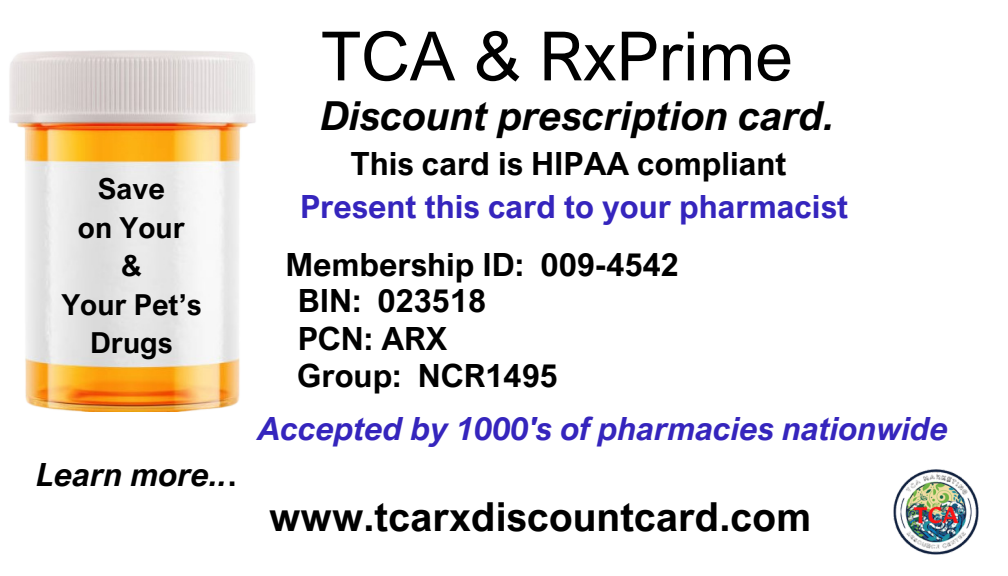
<style>
.page{position:relative;width:1008px;height:576px;background:#fff}
.page>*{position:absolute;margin:0;border:0;box-sizing:border-box;transform-origin:0 0}
.t1{font:68px "Arial Nova";color:#000}
.t2{font:italic 700 40px "Arial Nova";color:#000}
.t3{font:700 40px "Arial Nova";color:#000}
.t4{font:700 32px "Arial Nova";color:#000}
.t5{font:italic 700 32px "Arial Nova";color:#3525bd}
.t6{font:700 32px "Arial Nova";color:#3525bd}
.t7{font:italic 700 32px "Arial Nova";color:#000}
.t8{font:700 28.8px "Arial Nova";color:#000}
.s1{font-style:normal}
</style>
<div class="page">
<img style="left:9px;top:50px;width:247px;height:361px">
<img style="left:893px;top:469px;width:86px;height:86px">
<p class="t8" style="left:98px;top:171px;width:68px">Save</p>
<p class="t8" style="left:78px;top:209px;width:108px">on Your</p>
<p class="t8" style="left:121px;top:248px;width:22px">&amp;</p>
<p class="t8" style="left:61px;top:287px;width:142px">Your Pet’s</p>
<h1 class="t8" style="left:90px;top:325px;width:84px">Drugs</h1>
<h2 class="t7" style="left:37px;top:455px;width:201px">Learn more..<span class="s1">.</span></h2>
<h2 class="t1" style="left:321px;top:14px;width:473px">TCA &amp; RxPrime</h2>
<p class="t2" style="left:321px;top:90px;width:516px">Discount prescription card.</p>
<p class="t4" style="left:350px;top:144px;width:438px">This card is HIPAA compliant</p>
<p class="t6" style="left:300px;top:186px;width:550px">Present this card to your pharmacist</p>
<h3 class="t4" style="left:285px;top:245px;width:395px">Membership ID: 009-4542</h3>
<p class="t4" style="left:298px;top:280px;width:190px">BIN: 023518</p>
<p class="t4" style="left:298px;top:319px;width:151px">PCN: ARX</p>
<p class="t4" style="left:297px;top:355px;width:263px">Group: NCR1495</p>
<h3 class="t5" style="left:258px;top:409px;width:692px">Accepted by 1000's of pharmacies nationwide</h3>
<p class="t3" style="left:269px;top:491px;width:544px">www.tcarxdiscountcard.com</p>
</div>
